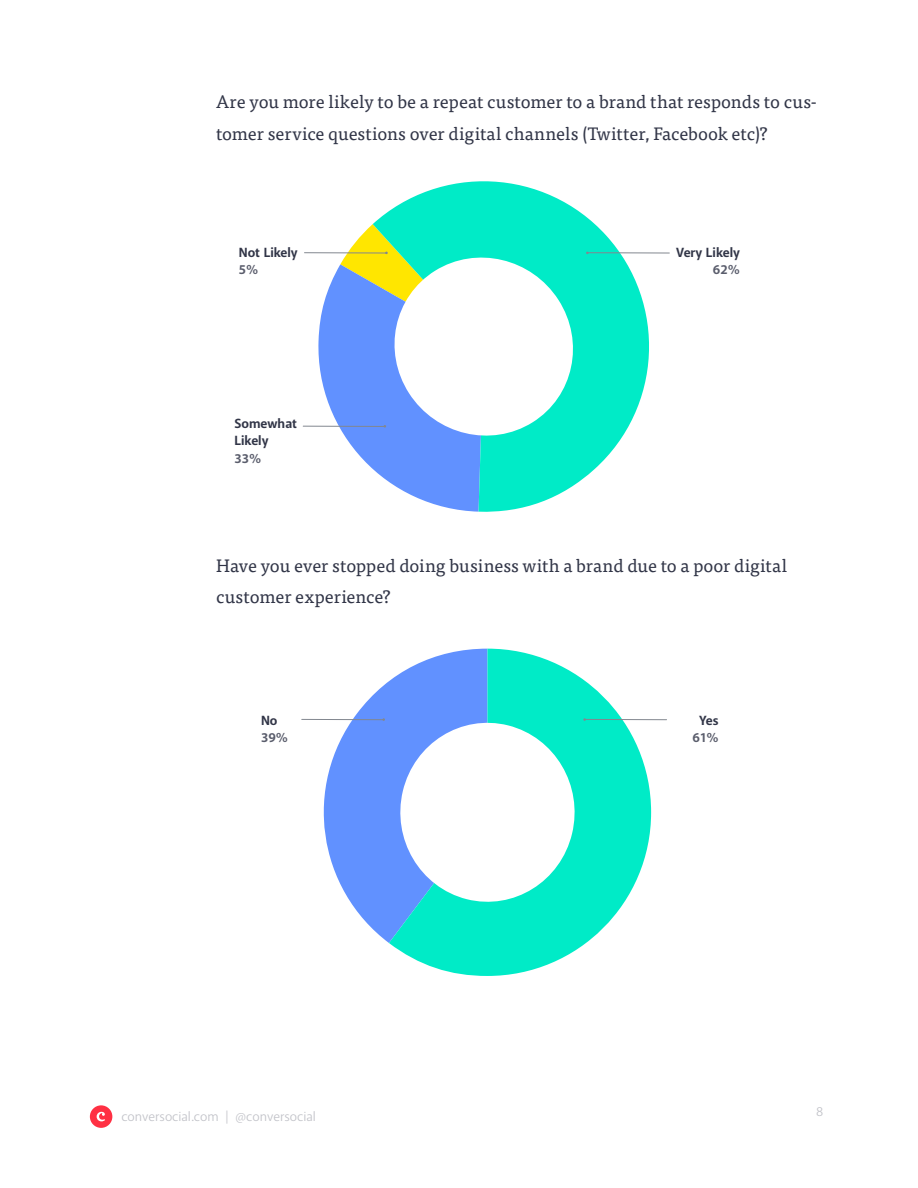
<style>
.page{position:relative;width:918px;height:1188px;background:#fff}
.page>*{position:absolute;margin:0;border:0;box-sizing:border-box;transform-origin:0 0}
.t1{font:18px/31.5px "Tisa Pro";color:#313547}
.t2{font:700 13.5px/18px "Akagi Pro";color:#313547}
.t3{font:13.5px "Akagi Pro";color:#c1c2c8}
.t4{font:700 13.5px "Akagi Pro";color:#5a5d6c}
</style>
<div class="page">
<svg style="left:90px;top:1105px;width:22px;height:23px"></svg>
<svg style="left:302px;top:681px;width:87px;height:262px;fill:#6191ff"></svg>
<svg style="left:389px;top:649px;width:262px;height:327px;fill:#00ebc7"></svg>
<hr style="left:302px;top:719px;width:82px;height:1px;background:#82878f">
<hr style="left:584px;top:719px;width:83px;height:1px;background:#82878f">
<svg style="left:391px;top:713px;width:195px;height:198px"></svg>
<svg style="left:373px;top:181px;width:295px;height:293px;fill:#00ebc7"></svg>
<hr style="left:303px;top:426px;width:82px;height:1px;background:#82878f">
<hr style="left:304px;top:252px;width:83px;height:1px;background:#82878f">
<hr style="left:587px;top:252px;width:82px;height:1px;background:#82878f">
<svg style="left:316px;top:224px;width:273px;height:288px"></svg>
<p class="t1" style="left:216px;top:85px;width:602px">Are you more likely to be a repeat customer to a brand that responds to cus&shy;tomer service questions over digital channels (Twitter, Facebook etc)?</p>
<p class="t2" style="left:239px;top:243px;width:60px">Not Likely</p>
<p class="t4" style="left:239px;top:262px;width:21px">5%</p>
<p class="t2" style="left:235px;top:414px;width:64px">Somewhat<br>Likely</p>
<p class="t4" style="left:235px;top:451px;width:28px">33%</p>
<p class="t2" style="left:676px;top:243px;width:65px">Very Likely</p>
<p class="t4" style="left:713px;top:262px;width:29px">62%</p>
<p class="t1" style="left:216px;top:548px;width:573px">Have you ever stopped doing business with a brand due to a poor digital customer experience?</p>
<p class="t2" style="left:261px;top:711px;width:18px">No</p>
<p class="t4" style="left:261px;top:730px;width:29px">39%</p>
<p class="t3" style="left:121px;top:1108px;width:196px">conversocial.com | @conversocial</p>
<p class="t2" style="left:699px;top:711px;width:21px">Yes</p>
<p class="t4" style="left:693px;top:730px;width:28px">61%</p>
<p class="t3" style="left:816px;top:1103px;width:9px">8</p>
</div>
